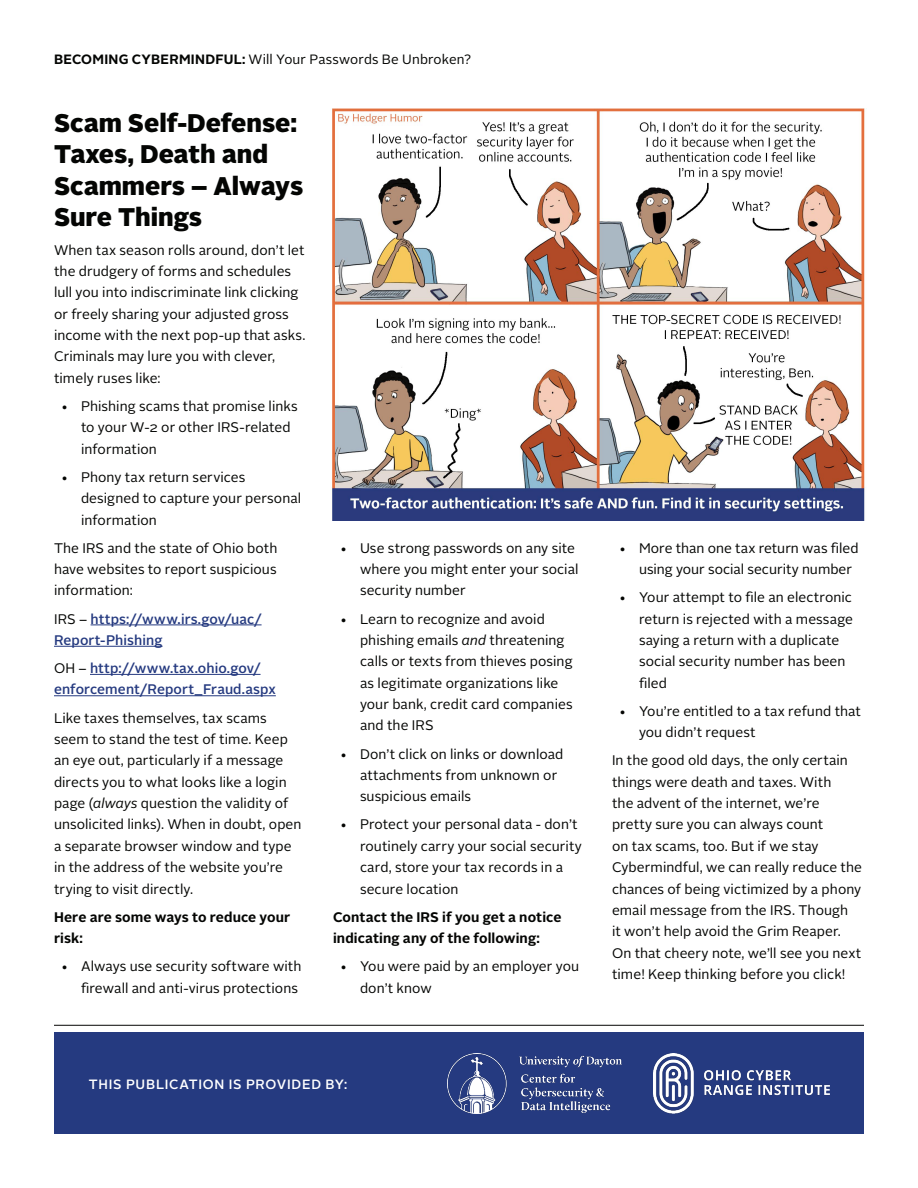
<style>
.page{position:relative;width:918px;height:1188px;background:#fff}
.page>*{position:absolute;margin:0;border:0;box-sizing:border-box;transform-origin:0 0}
.t1{font:900 25.5px/31.5px "Alright Sans";color:#040503}
.BONUS_TIP__Keep_Trav{font:13.8px/21.3px "Alright Sans";letter-spacing:.005em;color:#040503}
.BONUS_TIP__Keep_Trav-2{font:500 13.8px/21.3px "Alright Sans";letter-spacing:.005em;color:#253a80}
.BONUS_TIP__Keep_Trav-3{font:700 13.8px/21.3px "Alright Sans";letter-spacing:.01em;color:#040503}
.BONUS_TIP__Keep_Trav-4{font:13.5px "Alright Sans";letter-spacing:.01em;color:#040503}
.t2{font:500 13.5px "Alright Sans";letter-spacing:.055em;color:#fff}
.s1{font-weight:700}
.s2{font-weight:400;color:#040503}
.s3{font-style:italic}
</style>
<div class="page">
<hr style="left:54px;top:1025px;width:810px;height:1px;background:#040503">
<div style="left:54px;top:1033px;width:810px;height:101px;background:#253a80"></div>
<img style="left:654px;top:1054px;width:175px;height:59px">
<img style="left:447px;top:1054px;width:175px;height:59px">
<img style="left:332px;top:108px;width:535px;height:413px">
<hr style="left:91px;top:625px;width:171px;height:1px;background:#253a80">
<hr style="left:54px;top:646px;width:108px;height:1px;background:#253a80">
<hr style="left:90px;top:674px;width:171px;height:1px;background:#253a80">
<hr style="left:54px;top:695px;width:222px;height:1px;background:#253a80">
<p class="BONUS_TIP__Keep_Trav-4" style="left:54px;top:50px;width:419px"><span class="s1">BECOMING CYBERMINDFUL:</span> Will Your Passwords Be Unbroken?</p>
<h3 class="t1" style="left:54px;top:107px;width:251px">Scam Self-Defense:<br>Taxes, Death and<br>Scammers – Always<br>Sure Things</h3>
<p class="BONUS_TIP__Keep_Trav" style="left:54px;top:239px;width:253px">When tax season rolls around, don’t let the drudgery of forms and schedules lull you into indiscriminate link clicking or freely sharing your adjusted gross income with the next pop-up that asks.<br>Criminals may lure you with clever, timely ruses like:</p>
<p class="BONUS_TIP__Keep_Trav" style="left:81px;top:396px;width:218px;text-indent:-20px">• Phishing scams that promise links to your W-2 or other IRS-related information</p>
<p class="BONUS_TIP__Keep_Trav" style="left:81px;top:467px;width:222px;text-indent:-20px">• Phony tax return services designed to capture your personal information</p>
<p class="BONUS_TIP__Keep_Trav" style="left:54px;top:537px;width:225px;text-align:justify">The IRS and the state of Ohio both have websites to report suspicious information:</p>
<p class="BONUS_TIP__Keep_Trav-2" style="left:54px;top:608px;width:209px"><span class="s2">IRS –</span> https://www.irs.gov/uac/<br>Report-Phishing</p>
<p class="BONUS_TIP__Keep_Trav-2" style="left:54px;top:658px;width:223px"><span class="s2">OH –</span> http://www.tax.ohio.gov/ enforcement/Report_Fraud.aspx</p>
<p class="BONUS_TIP__Keep_Trav" style="left:54px;top:707px;width:249px">Like taxes themselves, tax scams seem to stand the test of time. Keep an eye out, particularly if a message directs you to what looks like a login page (<span class="s3">always</span> question the validity of unsolicited links). When in doubt, open a separate browser window and type in the address of the website you’re trying to visit directly.</p>
<p class="BONUS_TIP__Keep_Trav-3" style="left:54px;top:906px;width:238px">Here are some ways to reduce your risk:</p>
<p class="BONUS_TIP__Keep_Trav" style="left:61px;top:956px;width:242px;text-align:right">• Always use security software with firewall and anti-virus protections</p>
<p class="BONUS_TIP__Keep_Trav" style="left:360px;top:537px;width:220px;text-indent:-20px">• Use strong passwords on any site where you might enter your social security number</p>
<p class="BONUS_TIP__Keep_Trav" style="left:360px;top:608px;width:214px;text-indent:-20px">• Learn to recognize and avoid phishing emails <span class="s3">and</span> threatening calls or texts from thieves posing as legitimate organizations like your bank, credit card companies and the IRS</p>
<p class="BONUS_TIP__Keep_Trav" style="left:360px;top:743px;width:205px;text-indent:-20px">• Don’t click on links or download attachments from unknown or suspicious emails</p>
<p class="BONUS_TIP__Keep_Trav" style="left:360px;top:814px;width:223px;text-indent:-20px">• Protect your personal data - don’t routinely carry your social security card, store your tax records in a secure location</p>
<p class="BONUS_TIP__Keep_Trav-3" style="left:333px;top:906px;width:230px">Contact the IRS if you get a notice indicating any of the following:</p>
<p class="BONUS_TIP__Keep_Trav" style="left:360px;top:956px;width:221px;text-indent:-20px">• You were paid by an employer you don’t know</p>
<p class="BONUS_TIP__Keep_Trav" style="left:639px;top:537px;width:221px;text-indent:-20px">• More than one tax return was filed using your social security number</p>
<p class="BONUS_TIP__Keep_Trav" style="left:639px;top:587px;width:215px;text-indent:-20px">• Your attempt to file an electronic return is rejected with a message saying a return with a duplicate social security number has been filed</p>
<p class="BONUS_TIP__Keep_Trav" style="left:639px;top:701px;width:224px;text-indent:-20px">• You’re entitled to a tax refund that you didn’t request</p>
<p class="BONUS_TIP__Keep_Trav" style="left:612px;top:750px;width:252px">In the good old days, the only certain things were death and taxes. With<br>the advent of the internet, we’re pretty sure you can always count<br>on tax scams, too. But if we stay Cybermindful, we can really reduce the chances of being victimized by a phony email message from the IRS. Though<br>it won’t help avoid the Grim Reaper.<br>On that cheery note, we’ll see you next time! Keep thinking before you click!</p>
<p class="t2" style="left:89px;top:1074px;width:260px">THIS PUBLICATION IS PROVIDED BY:</p>
</div>
